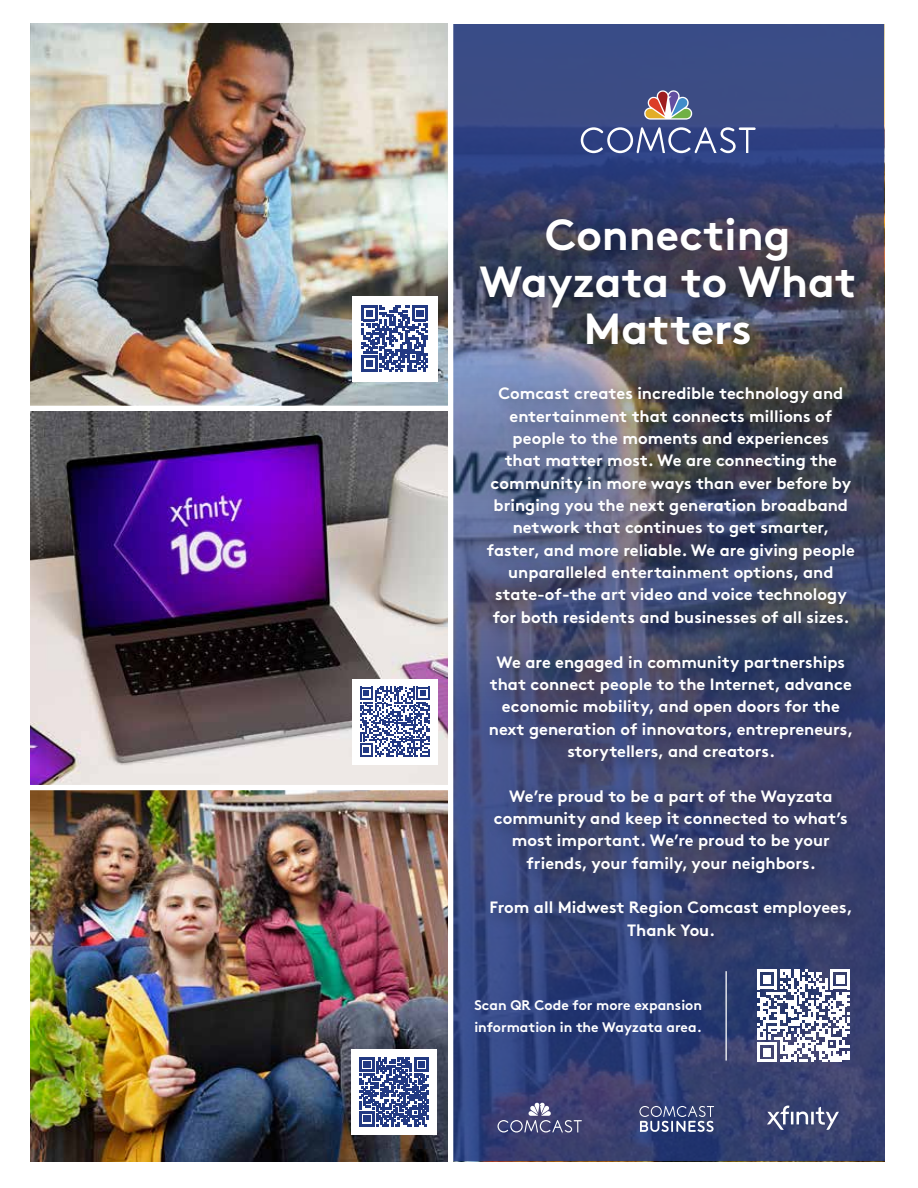
<style>
.page{position:relative;width:918px;height:1188px;background:#fff}
.page>*{position:absolute;margin:0;border:0;box-sizing:border-box;transform-origin:0 0}
.t1{font:700 43.5px/46.7px "Brown Pro";color:#fff;text-align:center}
.t2{font:700 16.5px/22.4px "Brown Pro";color:#fff;text-align:center}
.t3{font:700 13.95px/22.4px "Brown Pro";color:#fff}
</style>
<div class="page">
<svg style="left:453px;top:349px;width:431px;height:812px;background:#3b4778"></svg>
<svg style="left:453px;top:24px;width:431px;height:325px;background:#37477e"></svg>
<img style="left:31px;top:411px;width:417px;height:750px">
<img style="left:31px;top:24px;width:417px;height:382px">
<svg style="left:581px;top:127px;width:155px;height:26px"></svg>
<hr style="left:739px;top:127px;width:17px;height:3px;background:#fff">
<svg style="left:644px;top:90px;width:49px;height:30px"></svg>
<div style="left:468px;top:212px;width:399px;height:151px;background:#000;opacity:.3"></div>
<div style="left:479px;top:379px;width:392px;height:574px;background:#000;opacity:.4"></div>
<div style="left:23px;top:785px;width:426px;height:5px;background:#fff"></div>
<svg style="left:767px;top:1106px;width:72px;height:24px"></svg>
<svg style="left:639px;top:1106px;width:75px;height:26px;background:#657097"></svg>
<svg style="left:498px;top:1103px;width:84px;height:30px;background:#5c5d87"></svg>
<div style="left:352px;top:296px;width:85px;height:85px;background:#fff"></div>
<svg style="left:361px;top:305px;width:67px;height:67px"></svg>
<div style="left:352px;top:679px;width:85px;height:85px;background:#fff"></div>
<svg style="left:360px;top:687px;width:70px;height:70px"></svg>
<div style="left:351px;top:1049px;width:86px;height:86px;background:#fff"></div>
<svg style="left:360px;top:1057px;width:69px;height:69px"></svg>
<svg style="left:757px;top:969px;width:93px;height:93px"></svg>
<hr style="left:726px;top:971px;width:1px;height:90px;background:#fff">
<h1 class="t1" style="left:479px;top:207px;width:378px">Connecting<br>Wayzata to What<br>Matters</h1>
<p class="t2" style="left:487px;top:381px;width:370px">Comcast creates incredible technology and entertainment that connects millions of people to the moments and experiences<br>that matter most. We are connecting the community in more ways than ever before by bringing you the next generation broadband network that continues to get smarter, faster, and more reliable. We are giving people unparalleled entertainment options, and state-of-the art video and voice technology for both residents and businesses of all sizes.</p>
<p class="t2" style="left:489px;top:649px;width:366px">We are engaged in community partnerships that connect people to the Internet, advance economic mobility, and open doors for the next generation of innovators, entrepreneurs, storytellers, and creators.</p>
<p class="t2" style="left:494px;top:783px;width:356px">We’re proud to be a part of the Wayzata community and keep it connected to what’s most important. We’re proud to be your friends, your family, your neighbors.</p>
<p class="t2" style="left:490px;top:895px;width:365px">From all Midwest Region Comcast employees,<br>Thank You.</p>
<p class="t3" style="left:474px;top:992px;width:229px">Scan QR Code for more expansion information in the Wayzata area.</p>
</div>
